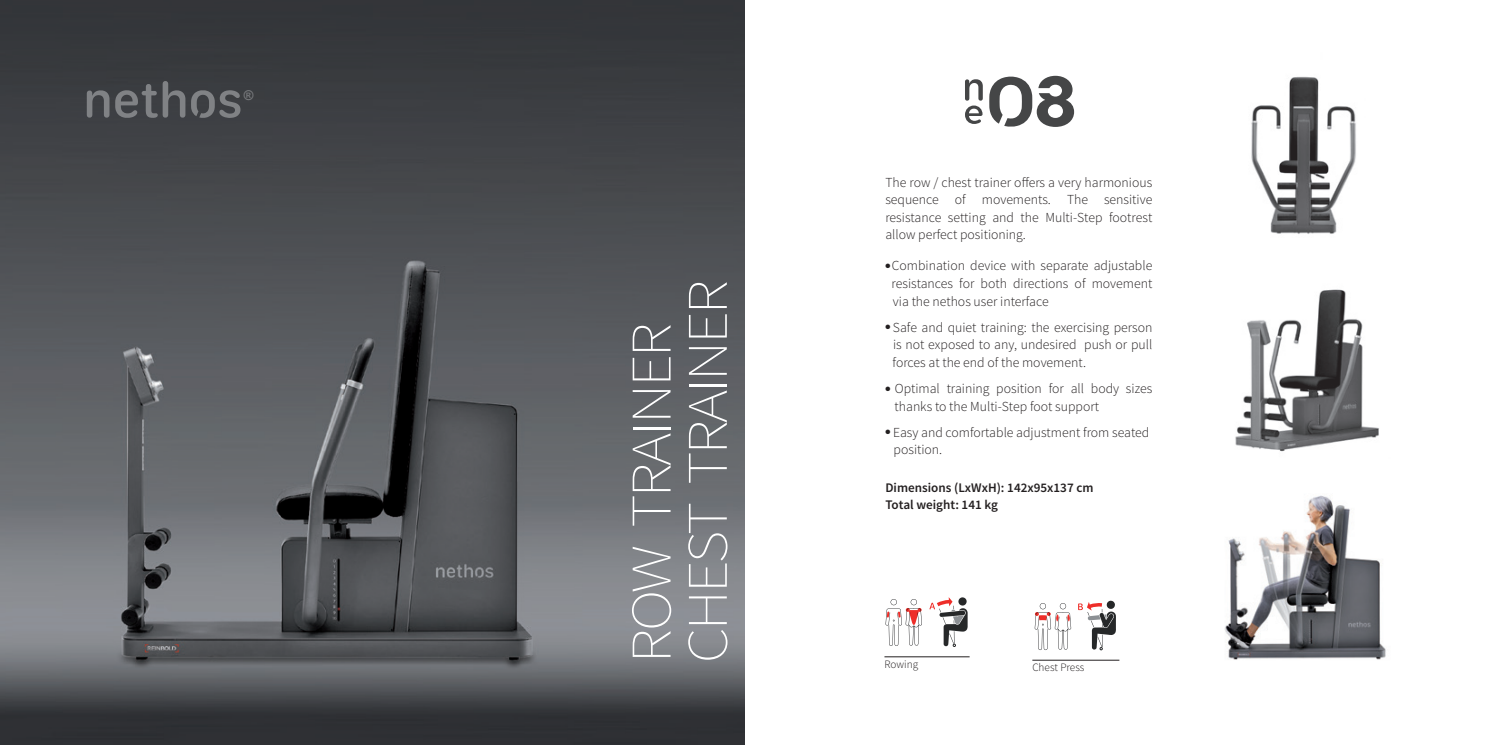
<style>
.page{position:relative;width:1489px;height:745px;background:#fff}
.page>*{position:absolute;margin:0;border:0;box-sizing:border-box;transform-origin:0 0}
.t1{font:200 57.38px/56.2px "Source Sans Pro";letter-spacing:-.04em;color:#fff;scale:1.11 1}
.t2{font:300 13.75px/17.5px "Source Sans Pro";color:#231f20;text-align:justify}
.t3{font:13.5px "Arial Rounded MT Bold";color:#76787b}
.t4{font:600 13.12px/17.5px "Source Sans Pro";color:#231f20}
.t5{font:300 11.25px "Source Sans Pro";color:#231f20}
</style>
<div class="page">
<img style="left:0;top:0;width:744px;height:744px">
<svg style="left:87px;top:90px;width:22px;height:28px"></svg>
<svg style="left:191px;top:90px;width:49px;height:28px"></svg>
<svg style="left:115px;top:81px;width:70px;height:37px;background:#55575b"></svg>
<img style="left:1235px;top:289px;width:144px;height:163px">
<img style="left:1251px;top:76px;width:105px;height:158px">
<img style="left:1224px;top:495px;width:162px;height:165px">
<svg style="left:965px;top:79px;width:17px;height:45px"></svg>
<svg style="left:989px;top:76px;width:85px;height:51px"></svg>
<hr style="left:1032px;top:659px;width:87px;height:1px;background:#231f20">
<hr style="left:884px;top:656px;width:85px;height:1px;background:#231f20">
<svg style="left:929px;top:597px;width:38px;height:49px"></svg>
<svg style="left:885px;top:599px;width:37px;height:46px"></svg>
<svg style="left:1034px;top:603px;width:37px;height:46px"></svg>
<svg style="left:1078px;top:600px;width:38px;height:49px"></svg>
<p class="t3" style="left:244px;top:87px;width:11px">®</p>
<h1 class="t1" style="left:623px;top:662px;width:347px;rotate:-90deg">ROW TRAINER<br>CHEST TRAINER</h1>
<p class="t2" style="left:885px;top:173px;width:268px">The row / chest trainer offers a very harmonious sequence of movements. The sensitive resistance setting and the Multi-Step footrest allow perfect positioning.</p>
<p class="t2" style="left:891px;top:257px;width:262px;text-indent:-6px">● Combination device with separate adjustable resistances for both directions of movement via the nethos user interface</p>
<p class="t2" style="left:892px;top:318px;width:261px;text-indent:-7px">● Safe and quiet training: the exercising person is not exposed to any, undesired push or pull forces at the end of the movement.</p>
<p class="t2" style="left:894px;top:379px;width:259px;text-indent:-9px">● Optimal training position for all body sizes thanks to the Multi-Step foot support</p>
<p class="t2" style="left:893px;top:423px;width:257px;text-indent:-8px">● Easy and comfortable adjustment from seated position.</p>
<p class="t4" style="left:885px;top:479px;width:210px">Dimensions (LxWxH): 142x95x137 cm<br>Total weight: 141 kg</p>
<p class="t5" style="left:884px;top:656px;width:35px">Rowing</p>
<p class="t5" style="left:1032px;top:660px;width:54px">Chest Press</p>
</div>
